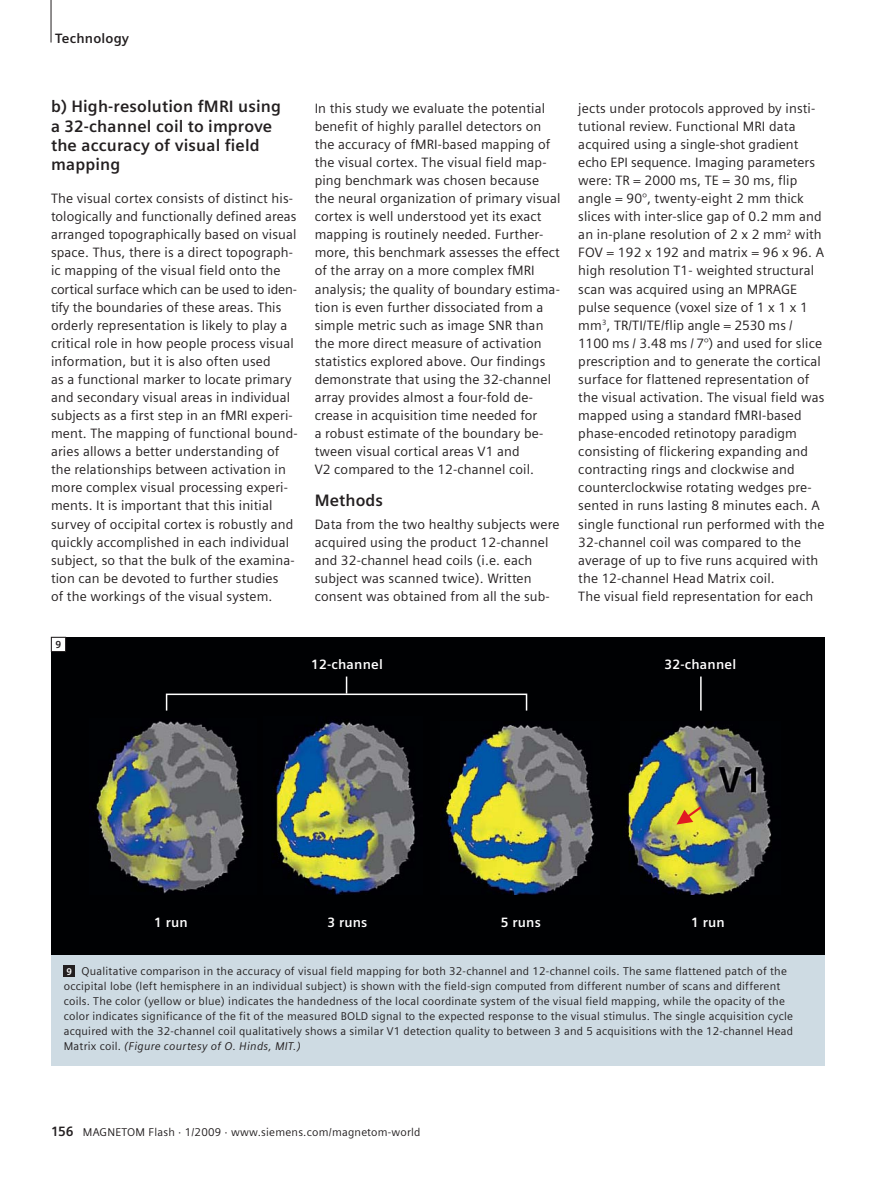
<style>
.page{position:relative;width:893px;height:1191px;background:#fff}
.page>*{position:absolute;margin:0;border:0;box-sizing:border-box;transform-origin:0 0}
.t1{font:700 16.5px/19.2px "Siemens Sans";letter-spacing:.01em;color:#231f20}
.t2{font:13.5px/18px "Siemens Sans";letter-spacing:.01em;color:#231f20}
.t3{font:700 13.5px "Siemens Sans";letter-spacing:.015em;color:#fff}
.t4{font:700 13.5px "Siemens Sans";letter-spacing:.015em;color:#231f20}
.t5{font:11.25px/14.9px "Siemens Sans";letter-spacing:.02em;color:#231f20}
.t6{font:700 10.2px "Siemens Sans";color:#231f20}
.s1{font-weight:700;font-size:9.75px;color:#fff}
.s2{font-style:italic}
.s3{font-weight:700;font-size:13.5px}
</style>
<div class="page">
<hr style="left:51px;top:0;width:1px;height:43px;background:#231f20">
<div style="left:51px;top:681px;width:774px;height:384px;background:#cedbe3"></div>
<div style="left:64px;top:966px;width:11px;height:11px;background:#231f20"></div>
<div style="left:51px;top:637px;width:774px;height:317px;background:#000103"></div>
<img style="left:95px;top:721px;width:150px;height:173px">
<img style="left:276px;top:720px;width:139px;height:175px">
<img style="left:443px;top:725px;width:152px;height:170px">
<img style="left:627px;top:725px;width:144px;height:170px">
<div style="left:166px;top:693px;width:361px;height:18px;border:2px solid #fff"></div>
<svg style="left:346px;top:676px;width:1px;height:17px"></svg>
<hr style="left:700px;top:676px;width:2px;height:34px;background:#fff">
<svg style="left:51px;top:636px;width:15px;height:16px"></svg>
<svg style="left:676px;top:806px;width:25px;height:18px"></svg>
<p class="t4" style="left:55px;top:32px;width:75px">Technology</p>
<p class="t1" style="left:51px;top:98px;width:232px">b) High-resolution fMRI using a 32-channel coil to improve the accuracy of visual field mapping</p>
<p class="t2" style="left:51px;top:190px;width:248px">The visual cortex consists of distinct his&shy;tologically and functionally defined areas arranged topographically based on visual space. Thus, there is a direct topograph&shy;ic mapping of the visual field onto the cortical surface which can be used to iden&shy;tify the boundaries of these areas. This orderly representation is likely to play a critical role in how people process visual information, but it is also often used<br>as a functional marker to locate primary and secondary visual areas in individual subjects as a first step in an fMRI experi&shy;ment. The mapping of functional bound&shy;aries allows a better understanding of the relationships between activation in more complex visual processing experi&shy;ments. It is important that this initial survey of occipital cortex is robustly and quickly accomplished in each individual subject, so that the bulk of the examina&shy;tion can be devoted to further studies<br>of the workings of the visual system.</p>
<p class="t6" style="left:56px;top:639px;width:7px">9</p>
<p class="t2" style="left:315px;top:100px;width:247px">In this study we evaluate the potential benefit of highly parallel detectors on the accuracy of fMRI-based mapping of the visual cortex. The visual field map&shy;ping benchmark was chosen because the neural organization of primary visual cortex is well understood yet its exact mapping is routinely needed. Further&shy;more, this benchmark assesses the effect of the array on a more complex fMRI analysis; the quality of boundary estima&shy;tion is even further dissociated from a simple metric such as image SNR than the more direct measure of activation statistics explored above. Our findings demonstrate that using the 32-channel array provides almost a four-fold de&shy;crease in acquisition time needed for<br>a robust estimate of the boundary be&shy;tween visual cortical areas V1 and<br>V2 compared to the 12-channel coil.</p>
<p class="t1" style="left:315px;top:491px;width:70px">Methods</p>
<p class="t2" style="left:315px;top:515px;width:246px">Data from the two healthy subjects were acquired using the product 12-channel and 32-channel head coils (i.e. each subject was scanned twice). Written consent was obtained from all the sub-</p>
<p class="t2" style="left:578px;top:100px;width:248px">jects under protocols approved by insti&shy;tutional review. Functional MRI data acquired using a single-shot gradient echo EPI sequence. Imaging parameters were: TR = 2000 ms, TE = 30 ms, flip angle = 90°, twenty-eight 2 mm thick slices with inter-slice gap of 0.2 mm and an in-plane resolution of 2 x 2 mm<sup>2</sup> with FOV = 192 x 192 and matrix = 96 x 96. A high resolution T1- weighted structural scan was acquired using an MPRAGE pulse sequence (voxel size of 1 x 1 x 1 mm<sup>3</sup>, TR/TI/TE/flip angle = 2530 ms / 1100 ms / 3.48 ms / 7°) and used for slice prescription and to generate the cortical surface for flattened representation of the visual activation. The visual field was mapped using a standard fMRI-based phase-encoded retinotopy paradigm consisting of flickering expanding and contracting rings and clockwise and counterclockwise rotating wedges pre&shy;sented in runs lasting 8 minutes each. A single functional run performed with the 32-channel coil was compared to the average of up to five runs acquired with the 12-channel Head Matrix coil.<br>The visual field representation for each</p>
<p class="t3" style="left:311px;top:658px;width:73px">12-channel</p>
<p class="t3" style="left:664px;top:658px;width:73px">32-channel</p>
<p class="t3" style="left:154px;top:915px;width:35px">1 run</p>
<p class="t3" style="left:327px;top:915px;width:41px">3 runs</p>
<p class="t3" style="left:501px;top:915px;width:41px">5 runs</p>
<p class="t3" style="left:691px;top:915px;width:35px">1 run</p>
<p class="t5" style="left:64px;top:964px;width:731px"><span class="s1">9</span> Qualitative comparison in the accuracy of visual field mapping for both 32-channel and 12-channel coils. The same flattened patch of the occipital lobe (left hemisphere in an individual subject) is shown with the field-sign computed from different number of scans and different coils. The color (yellow or blue) indicates the handedness of the local coordinate system of the visual field mapping, while the opacity of the color indicates significance of the fit of the measured BOLD signal to the expected response to the visual stimulus. The single acquisition cycle acquired with the 32-channel coil qualitatively shows a similar V1 detection quality to between 3 and 5 acquisitions with the 12-channel Head Matrix coil. <span class="s2">(Figure courtesy of O. Hinds, MIT.)</span></p>
<p class="t5" style="left:51px;top:1124px;width:371px"><span class="s3">156</span> MAGNETOM Flash · 1/2009 · www.siemens.com/magnetom-world</p>
</div>
